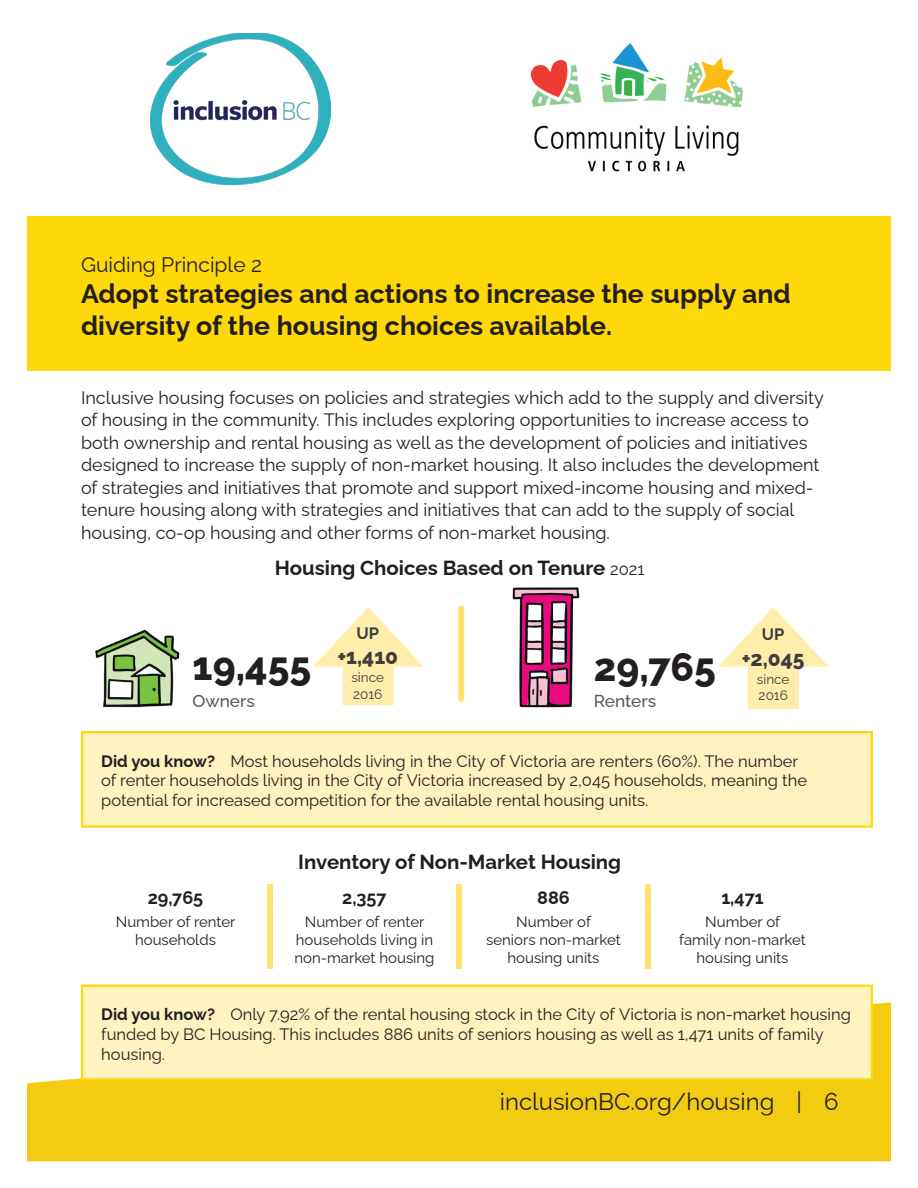
<style>
.page{position:relative;width:918px;height:1188px;background:#fff}
.page>*{position:absolute;margin:0;border:0;box-sizing:border-box;transform-origin:0 0}
.t1{font:800 39px "Raleway";color:#231f20}
.t2{font:700 26.7px/31.5px "Raleway";color:#231f20}
.t3{font:24px "Raleway";color:#231f20}
.H4{font:21px "Raleway";color:#231f20}
.p1{font:800 21px "Raleway";color:#3e3e3f}
.t4{font:700 20.4px "Raleway";color:#231f20}
.P1{font:18px/22.5px "Raleway";color:#231f20}
.t5{font:700 18px "Raleway";color:#231f20}
.t6{font:500 17.25px "Raleway";color:#57585a}
.p2{font:16.5px/19.8px "Raleway";color:#231f20}
.p1-2{font:700 16.5px "Raleway";color:#3e3e3f}
.P1-2{font:15px/18px "Raleway";color:#231f20;text-align:center}
.arrow_and_circle_numbers{font:13.5px/16.5px "Raleway";color:#3e3e3f}
.s1{font-weight:400;font-size:16.5px}
.s2{font-weight:700}
</style>
<div class="page">
<div style="left:27px;top:1002px;width:864px;height:159px;background:#f3cc12"></div>
<img style="left:150px;top:33px;width:180px;height:152px">
<div style="left:27px;top:216px;width:864px;height:154px;background:#ffd80a"></div>
<img style="left:95px;top:629px;width:85px;height:79px">
<div style="left:343px;top:649px;width:51px;height:56px;background:#ffeeab"></div>
<svg style="left:313px;top:607px;width:110px;height:60px"></svg>
<img style="left:512px;top:587px;width:68px;height:121px">
<div style="left:748px;top:649px;width:51px;height:60px;background:#ffeeab"></div>
<svg style="left:718px;top:607px;width:111px;height:60px"></svg>
<div style="left:458px;top:608px;width:6px;height:91px;background:#ffe36d"></div>
<div style="left:82px;top:732px;width:790px;height:95px;background:#fef2bf"></div>
<div style="left:81px;top:731px;width:792px;height:97px;border:2px solid #ffd80a"></div>
<div style="left:267px;top:884px;width:6px;height:26px;background:#ffe36d"></div>
<div style="left:456px;top:884px;width:6px;height:26px;background:#ffe36d"></div>
<div style="left:645px;top:884px;width:6px;height:26px;background:#ffe36d"></div>
<div style="left:267px;top:910px;width:6px;height:59px;background:#ffe36d"></div>
<div style="left:456px;top:910px;width:6px;height:59px;background:#ffe36d"></div>
<div style="left:645px;top:910px;width:6px;height:59px;background:#ffe36d"></div>
<div style="left:82px;top:986px;width:790px;height:93px;background:#fef2bf"></div>
<div style="left:81px;top:985px;width:792px;height:96px;border:2px solid #ffd80a"></div>
<img style="left:530px;top:43px;width:213px;height:129px">
<h5 class="H4" style="left:81px;top:248px;width:182px">Guiding Principle 2</h5>
<p class="t2" style="left:81px;top:275px;width:711px">Adopt strategies and actions to increase the supply and diversity of the housing choices available.</p>
<p class="P1" style="left:81px;top:384px;width:744px">Inclusive housing focuses on policies and strategies which add to the supply and diversity of housing in the community. This includes exploring opportunities to increase access to both ownership and rental housing as well as the development of policies and initiatives designed to increase the supply of non-market housing. It also includes the development of strategies and initiatives that promote and support mixed-income housing and mixed&shy;tenure housing along with strategies and initiatives that can add to the supply of social housing, co-op housing and other forms of non-market housing.</p>
<h3 class="t4" style="left:275px;top:552px;width:371px">Housing Choices Based on Tenure <span class="s1">2021</span></h3>
<h3 class="t1" style="left:193px;top:637px;width:120px">19,455</h3>
<h3 class="t6" style="left:193px;top:687px;width:64px">Owners</h3>
<p class="p1-2" style="left:356px;top:620px;width:24px">UP</p>
<p class="p1" style="left:337px;top:641px;width:62px">+1,410</p>
<p class="arrow_and_circle_numbers" style="left:351px;top:668px;width:34px">since<br>2016</p>
<h3 class="t1" style="left:594px;top:637px;width:124px">29,765</h3>
<h3 class="t6" style="left:594px;top:688px;width:64px">Renters</h3>
<p class="p1-2" style="left:762px;top:622px;width:24px">UP</p>
<p class="p1" style="left:742px;top:642px;width:64px">+2,045</p>
<p class="arrow_and_circle_numbers" style="left:757px;top:669px;width:34px">since<br>2016</p>
<p class="p2" style="left:101px;top:749px;width:707px"><span class="s2">Did you know?</span> Most households living in the City of Victoria are renters (60%). The number of renter households living in the City of Victoria increased by 2,045 households, meaning the potential for increased competition for the available rental housing units.</p>
<h3 class="t4" style="left:298px;top:846px;width:324px">Inventory of Non-Market Housing</h3>
<p class="t5" style="left:148px;top:884px;width:57px">29,765</p>
<p class="t5" style="left:342px;top:884px;width:46px">2,357</p>
<p class="t5" style="left:537px;top:884px;width:34px">886</p>
<p class="t5" style="left:721px;top:884px;width:44px">1,471</p>
<p class="P1-2" style="left:116px;top:911px;width:121px">Number of renter households</p>
<p class="P1-2" style="left:294px;top:911px;width:142px">Number of renter households living in non-market housing</p>
<p class="P1-2" style="left:486px;top:911px;width:136px">Number of<br>seniors non-market housing units</p>
<p class="P1-2" style="left:679px;top:911px;width:128px">Number of<br>family non-market housing units</p>
<p class="p2" style="left:101px;top:1003px;width:751px"><span class="s2">Did you know?</span> Only 7.92% of the rental housing stock in the City of Victoria is non-market housing funded by BC Housing. This includes 886 units of seniors housing as well as 1,471 units of family housing.</p>
<h3 class="t3" style="left:500px;top:1083px;width:340px">inclusionBC.org/housing | 6</h3>
</div>
